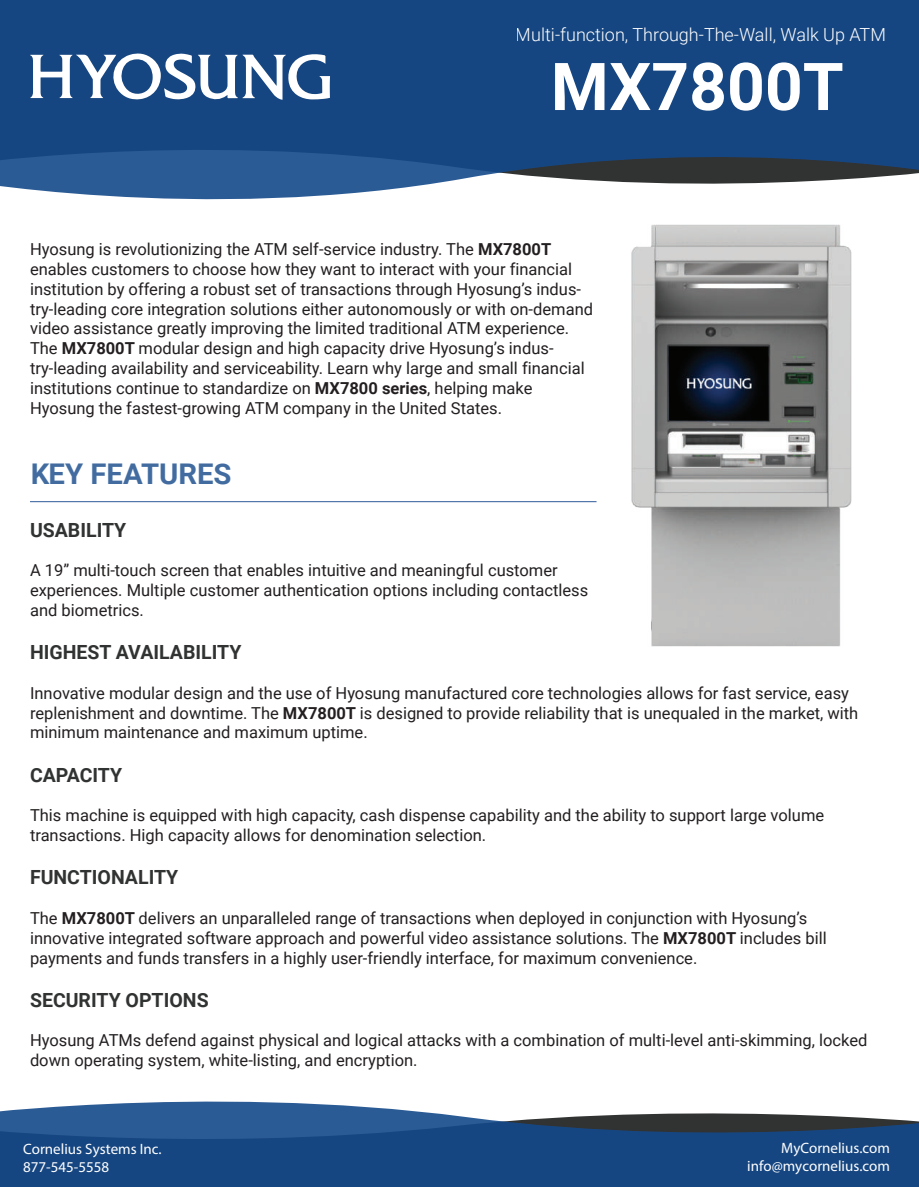
<style>
.page{position:relative;width:919px;height:1187px;background:#fff}
.page>*{position:absolute;margin:0;border:0;box-sizing:border-box;transform-origin:0 0}
.t1{font:700 66px "Roboto";color:#fff}
.t2{font:700 28.5px "Roboto";color:rgb(20 73 138/.9)}
.t3{font:700 19.5px "Roboto";color:#313232}
.t4{font:300 18px "Roboto";color:#fff}
.t5{font:16.5px/19.8px "Roboto";color:#231f20}
.t6{font:15px/18px "Myriad Pro";color:#fff}
.s1{font-weight:700}
</style>
<div class="page">
<svg style="left:0;top:0;width:918px;height:199px;fill:#164681"></svg>
<svg style="left:0;top:1101px;width:918px;height:85px;fill:#164681"></svg>
<hr style="left:30px;top:501px;width:566px;height:1px;background:#17478d">
<img style="left:631px;top:224px;width:220px;height:423px">
<svg style="left:30px;top:52px;width:300px;height:48px"></svg>
<p class="t4" style="left:515px;top:22px;width:371px">Multi-function, Through-The-Wall, Walk Up ATM</p>
<h1 class="t1" style="left:551px;top:40px;width:294px">MX7800T</h1>
<p class="t5" style="left:30px;top:239px;width:564px">Hyosung is revolutionizing the ATM self-service industry. The <span class="s1">MX7800T </span>enables customers to choose how they want to interact with your financial institution by offering a robust set of transactions through Hyosung’s indus&shy;try-leading core integration solutions either autonomously or with on-demand video assistance greatly improving the limited traditional ATM experience.<br>The <span class="s1">MX7800T</span> modular design and high capacity drive Hyosung’s indus&shy;try-leading availability and serviceability. Learn why large and small financial institutions continue to standardize on <span class="s1">MX7800 series</span>, helping make Hyosung the fastest-growing ATM company in the United States.</p>
<h2 class="t2" style="left:30px;top:454px;width:203px">KEY FEATURES</h2>
<p class="t3" style="left:30px;top:516px;width:98px">USABILITY</p>
<p class="t5" style="left:30px;top:560px;width:559px">A 19” multi-touch screen that enables intuitive and meaningful customer experiences. Multiple customer authentication options including contactless and biometrics.</p>
<p class="t3" style="left:30px;top:638px;width:213px">HIGHEST AVAILABILITY</p>
<p class="t5" style="left:30px;top:682px;width:829px">Innovative modular design and the use of Hyosung manufactured core technologies allows for fast service, easy replenishment and downtime. The <span class="s1">MX7800T</span> is designed to provide reliability that is unequaled in the market, with minimum maintenance and maximum uptime.</p>
<p class="t3" style="left:30px;top:761px;width:94px">CAPACITY</p>
<p class="t5" style="left:30px;top:804px;width:795px">This machine is equipped with high capacity, cash dispense capability and the ability to support large volume transactions. High capacity allows for denomination selection.</p>
<p class="t3" style="left:30px;top:863px;width:150px">FUNCTIONALITY</p>
<p class="t5" style="left:30px;top:907px;width:798px">The <span class="s1">MX7800T</span> delivers an unparalleled range of transactions when deployed in conjunction with Hyosung’s innovative integrated software approach and powerful video assistance solutions. The <span class="s1">MX7800T</span> includes bill payments and funds transfers in a highly user-friendly interface, for maximum convenience.</p>
<p class="t3" style="left:30px;top:986px;width:180px">SECURITY OPTIONS</p>
<p class="t5" style="left:30px;top:1029px;width:838px">Hyosung ATMs defend against physical and logical attacks with a combination of multi-level anti-skimming, locked down operating system, white-listing, and encryption.</p>
<p class="t6" style="left:23px;top:1139px;width:140px">Cornelius Systems Inc.<br>877-545-5558</p>
<p class="t6" style="left:747px;top:1138px;width:144px;text-align:right">MyCornelius.com info@mycornelius.com</p>
</div>
